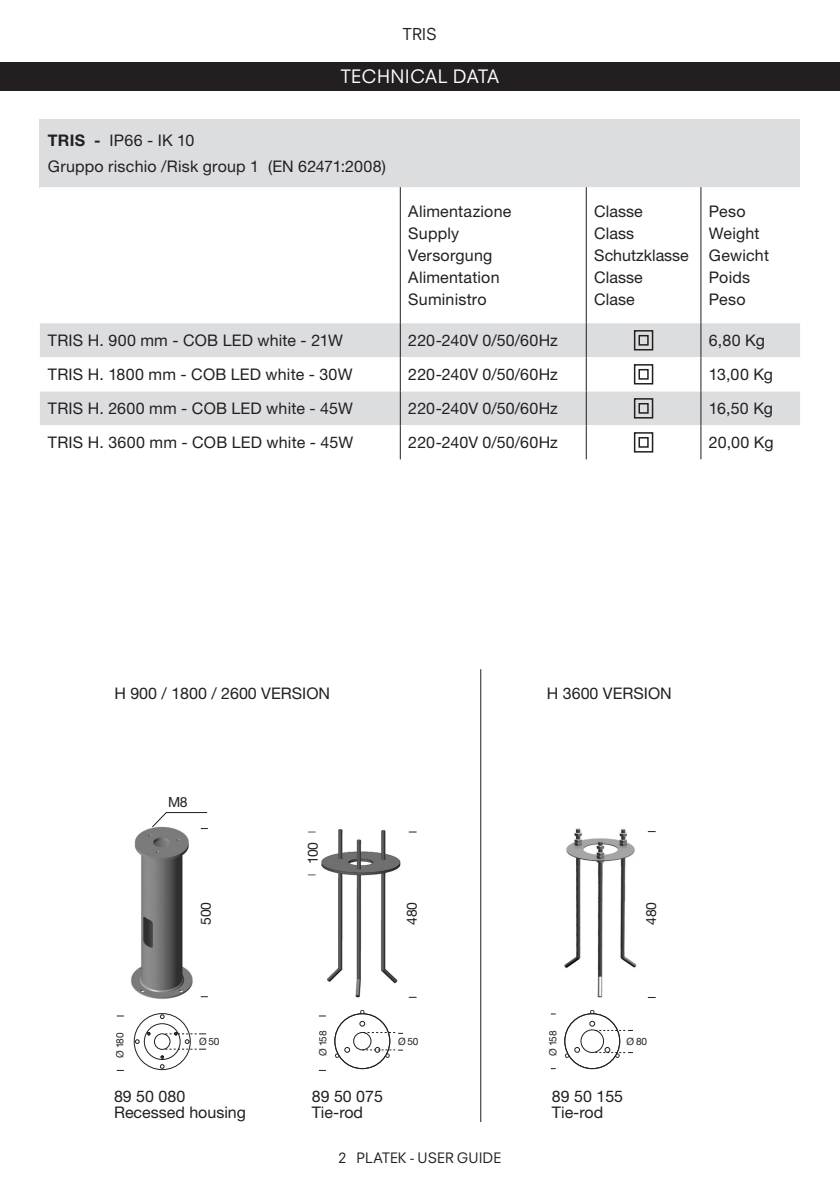
<style>
.page{position:relative;width:840px;height:1191px;background:#fff}
.page>*{position:absolute;margin:0;border:0;box-sizing:border-box;transform-origin:0 0}
.t1{font:18px "Neuzeit SLT Std";letter-spacing:.015em;color:#fff}
.t2{font:16px/22px "Helvetica Neue LT Std";letter-spacing:.01em;color:#231f20}
.t3{font:16px "Neuzeit SLT Std";color:#231f20}
.t4{font:14px "Neuzeit SLT Std";letter-spacing:.005em;color:#231f20}
.t5{font:14px "Helvetica Neue LT Std";letter-spacing:-.03em;color:#231f20}
.t6{font:10px "Helvetica Neue LT Std";letter-spacing:-.03em;color:#231f20}
.s1{font-weight:700}
</style>
<div class="page">
<div style="left:0;top:62px;width:839px;height:29px;background:#231f20"></div>
<div style="left:40px;top:119px;width:759px;height:68px;background:#dcdddf"></div>
<div style="left:40px;top:323px;width:759px;height:34px;background:#dcdddf"></div>
<svg style="left:40px;top:357px;width:759px;height:102px"></svg>
<hr style="left:585px;top:187px;width:1px;height:136px;background:#231f20">
<hr style="left:700px;top:187px;width:1px;height:136px;background:#231f20">
<hr style="left:585px;top:323px;width:1px;height:34px;background:#231f20">
<hr style="left:700px;top:323px;width:1px;height:34px;background:#231f20">
<hr style="left:585px;top:357px;width:1px;height:34px;background:#231f20">
<hr style="left:700px;top:357px;width:1px;height:34px;background:#231f20">
<hr style="left:585px;top:391px;width:1px;height:34px;background:#231f20">
<hr style="left:700px;top:391px;width:1px;height:34px;background:#231f20">
<hr style="left:585px;top:425px;width:1px;height:34px;background:#231f20">
<hr style="left:700px;top:425px;width:1px;height:34px;background:#231f20">
<hr style="left:400px;top:187px;width:1px;height:136px;background:#231f20">
<hr style="left:400px;top:323px;width:1px;height:34px;background:#231f20">
<hr style="left:400px;top:357px;width:1px;height:34px;background:#231f20">
<hr style="left:400px;top:391px;width:1px;height:34px;background:#231f20">
<hr style="left:400px;top:425px;width:1px;height:34px;background:#231f20">
<div style="left:633px;top:330px;width:20px;height:20px;border:2px solid #231f20"></div>
<div style="left:638px;top:335px;width:10px;height:11px;border:2px solid #231f20"></div>
<div style="left:633px;top:364px;width:20px;height:20px;border:2px solid #231f20"></div>
<div style="left:638px;top:369px;width:10px;height:11px;border:2px solid #231f20"></div>
<div style="left:633px;top:398px;width:20px;height:20px;border:2px solid #231f20"></div>
<div style="left:638px;top:403px;width:10px;height:11px;border:2px solid #231f20"></div>
<div style="left:633px;top:432px;width:20px;height:20px;border:2px solid #231f20"></div>
<div style="left:638px;top:437px;width:10px;height:11px;border:2px solid #231f20"></div>
<img style="left:307px;top:829px;width:110px;height:169px">
<img style="left:564px;top:828px;width:92px;height:170px">
<img style="left:131px;top:828px;width:62px;height:171px">
<svg style="left:151px;top:812px;width:57px;height:17px"></svg>
<svg style="left:133px;top:1013px;width:73px;height:57px"></svg>
<svg style="left:365px;top:1032px;width:38px;height:2px"></svg>
<div style="left:353px;top:1032px;width:18px;height:18px;border:1px solid #231f20;border-radius:50%"></div>
<div style="left:580px;top:1029px;width:23px;height:23px;border:1px solid #231f20;border-radius:50%"></div>
<div style="left:334px;top:1013px;width:56px;height:55px;border:1px solid #231f20;border-radius:50%"></div>
<div style="left:564px;top:1013px;width:55px;height:55px;border:1px solid #231f20;border-radius:50%"></div>
<svg style="left:335px;top:1047px;width:15px;height:11px"></svg>
<svg style="left:564px;top:1047px;width:15px;height:11px"></svg>
<svg style="left:362px;top:1047px;width:41px;height:11px"></svg>
<svg style="left:595px;top:1047px;width:37px;height:11px"></svg>
<svg style="left:359px;top:1021px;width:6px;height:5px"></svg>
<svg style="left:589px;top:1021px;width:43px;height:10px"></svg>
<hr style="left:480px;top:669px;width:1px;height:453px;background:#231f20">
<p class="t3" style="left:403px;top:25px;width:35px">TRIS</p>
<p class="t1" style="left:340px;top:66px;width:160px">TECHNICAL DATA</p>
<p class="t1" style="left:354px;top:66px;width:160px">TECHNICAL DATA</p>
<p class="t2" style="left:48px;top:129px;width:148px"><span class="s1">TRIS -</span> IP66 - IK 10</p>
<p class="t2" style="left:48px;top:155px;width:339px">Gruppo rischio /Risk group 1 (EN 62471:2008)</p>
<p class="t2" style="left:408px;top:200px;width:104px">Alimentazione<br>Supply</p>
<p class="t2" style="left:408px;top:244px;width:85px">Versorgung</p>
<p class="t2" style="left:408px;top:266px;width:93px">Alimentation</p>
<p class="t2" style="left:408px;top:288px;width:80px">Suministro</p>
<p class="t2" style="left:594px;top:200px;width:50px">Classe</p>
<p class="t2" style="left:594px;top:222px;width:41px">Class</p>
<p class="t2" style="left:594px;top:244px;width:96px">Schutzklasse</p>
<p class="t2" style="left:594px;top:266px;width:50px">Classe</p>
<p class="t2" style="left:594px;top:288px;width:42px">Clase</p>
<p class="t2" style="left:708px;top:200px;width:38px">Peso</p>
<p class="t2" style="left:708px;top:222px;width:52px">Weight</p>
<p class="t2" style="left:708px;top:244px;width:62px">Gewicht</p>
<p class="t2" style="left:708px;top:266px;width:43px">Poids</p>
<p class="t2" style="left:708px;top:288px;width:38px">Peso</p>
<p class="t2" style="left:48px;top:329px;width:296px">TRIS H. 900 mm - COB LED white - 21W</p>
<p class="t2" style="left:408px;top:329px;width:151px">220-240V 0/50/60Hz</p>
<p class="t2" style="left:708px;top:329px;width:57px">6,80 Kg</p>
<p class="t2" style="left:48px;top:363px;width:306px">TRIS H. 1800 mm - COB LED white - 30W</p>
<p class="t2" style="left:408px;top:363px;width:151px">220-240V 0/50/60Hz</p>
<p class="t2" style="left:708px;top:363px;width:66px">13,00 Kg</p>
<p class="t2" style="left:48px;top:397px;width:306px">TRIS H. 2600 mm - COB LED white - 45W</p>
<p class="t2" style="left:408px;top:397px;width:151px">220-240V 0/50/60Hz</p>
<p class="t2" style="left:708px;top:397px;width:66px">16,50 Kg</p>
<p class="t2" style="left:48px;top:431px;width:307px">TRIS H. 3600 mm - COB LED white - 45W</p>
<p class="t2" style="left:408px;top:431px;width:151px">220-240V 0/50/60Hz</p>
<p class="t2" style="left:708px;top:431px;width:66px">20,00 Kg</p>
<p class="t2" style="left:114px;top:682px;width:217px">H 900 / 1800 / 2600 VERSION</p>
<p class="t2" style="left:546px;top:682px;width:126px">H 3600 VERSION</p>
<p class="t5" style="left:168px;top:793px;width:21px">M8</p>
<p class="t5" style="left:304px;top:864px;width:24px;rotate:-90deg">100</p>
<p class="t5" style="left:197px;top:924px;width:24px;rotate:-90deg">500</p>
<p class="t5" style="left:403px;top:924px;width:24px;rotate:-90deg">480</p>
<p class="t5" style="left:642px;top:924px;width:24px;rotate:-90deg">480</p>
<p class="t6" style="left:114px;top:1057px;width:27px;rotate:-90deg">Ø 180</p>
<p class="t6" style="left:317px;top:1055px;width:27px;rotate:-90deg">Ø 158</p>
<p class="t6" style="left:546px;top:1055px;width:27px;rotate:-90deg">Ø 158</p>
<p class="t6" style="left:199px;top:1035px;width:22px">Ø 50</p>
<p class="t6" style="left:398px;top:1035px;width:22px">Ø 50</p>
<p class="t6" style="left:626px;top:1035px;width:22px">Ø 80</p>
<p class="t2" style="left:114px;top:1085px;width:73px">89 50 080</p>
<p class="t2" style="left:114px;top:1101px;width:133px">Recessed housing</p>
<p class="t2" style="left:311px;top:1085px;width:73px">89 50 075</p>
<p class="t2" style="left:311px;top:1101px;width:53px">Tie-rod</p>
<p class="t4" style="left:338px;top:1149px;width:164px">2 PLATEK - USER GUIDE</p>
<p class="t2" style="left:551px;top:1085px;width:73px">89 50 155</p>
<p class="t2" style="left:551px;top:1101px;width:53px">Tie-rod</p>
</div>
